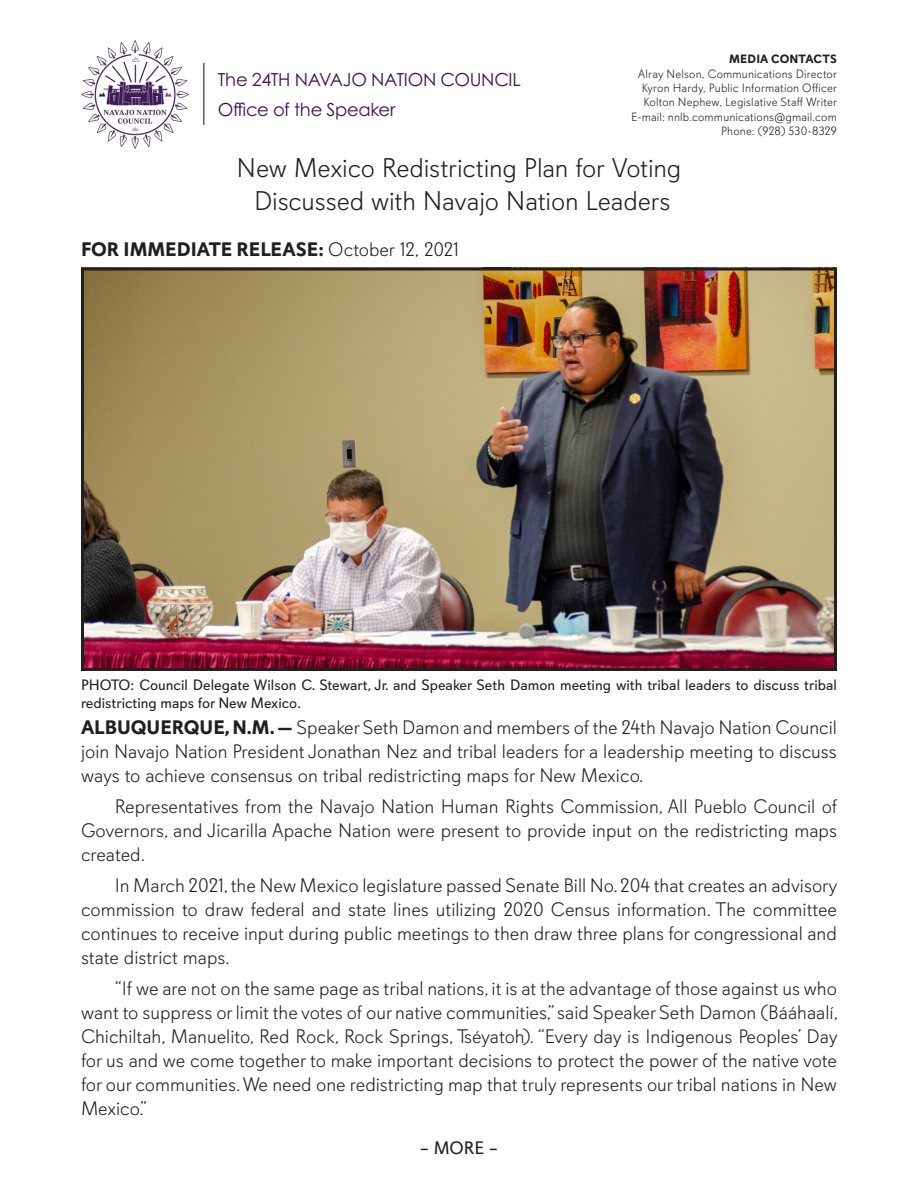
<style>
.page{position:relative;width:918px;height:1188px;background:#fff}
.page>*{position:absolute;margin:0;border:0;box-sizing:border-box;transform-origin:0 0}
.PR_Title{font:300 27px "Davis Sans";letter-spacing:-.005em;color:#231f20}
.Regular_PR_Paragraph{font:300 19.5px/24px "Davis Sans";color:#231f20;text-align:justify}
.PR_First_Paragraph{font:300 19.5px/24px "Davis Sans";color:#231f20;text-align:justify}
.t1{font:700 19.5px "Davis Sans";color:#231f20}
.t2{font:18px "Century Gothic Pro";letter-spacing:-.02em;color:#3d1655}
.t3{font:18px "Davis Sans";color:#231f20}
.t4{font:15px/18px "Davis Sans";color:#231f20}
.PR_Body_11_pt{font:300 12px "Davis Sans";letter-spacing:.015em;color:#231f20}
.PR_Body_11_pt-2{font:700 12px "Davis Sans";letter-spacing:.015em;color:#231f20}
.s1{font-weight:300}
.s2{font-weight:700}
</style>
<div class="page">
<img style="left:85px;top:272px;width:748px;height:395px">
<div style="left:81px;top:268px;width:756px;height:403px;border:3px solid #231f20"></div>
<hr style="left:203px;top:63px;width:1px;height:62px;background:#3d1655">
<img style="left:81px;top:40px;width:108px;height:108px">
<p class="t2" style="left:218px;top:68px;width:304px">The 24TH NAVAJO NATION COUNCIL</p>
<p class="t2" style="left:218px;top:98px;width:179px">Office of the Speaker</p>
<p class="PR_Body_11_pt-2" style="left:729px;top:52px;width:109px">MEDIA CONTACTS</p>
<p class="PR_Body_11_pt" style="left:638px;top:67px;width:200px">Alray Nelson, Communications Director</p>
<p class="PR_Body_11_pt" style="left:642px;top:81px;width:197px">Kyron Hardy, Public Information Officer</p>
<p class="PR_Body_11_pt" style="left:643px;top:96px;width:195px">Kolton Nephew, Legislative Staff Writer</p>
<p class="PR_Body_11_pt" style="left:631px;top:110px;width:207px">E-mail: nnlb.communications@gmail.com</p>
<p class="PR_Body_11_pt" style="left:721px;top:124px;width:117px">Phone: (928) 530-8329</p>
<p class="PR_Title" style="left:237px;top:153px;width:446px">New Mexico Redistricting Plan for Voting</p>
<p class="PR_Title" style="left:254px;top:186px;width:418px">Discussed with Navajo Nation Leaders</p>
<p class="t1" style="left:81px;top:238px;width:380px">FOR IMMEDIATE RELEASE: <span class="s1">October 12, 2021</span></p>
<p class="t4" style="left:81px;top:676px;width:758px">PHOTO: Council Delegate Wilson C. Stewart, Jr. and Speaker Seth Damon meeting with tribal leaders to discuss tribal redistricting maps for New Mexico.</p>
<p class="PR_First_Paragraph" style="left:81px;top:716px;width:758px"><span class="s2">ALBUQUERQUE, N.M. —</span> Speaker Seth Damon and members of the 24th Navajo Nation Council join Navajo Nation President Jonathan Nez and tribal leaders for a leadership meeting to discuss ways to achieve consensus on tribal redistricting maps for New Mexico.</p>
<p class="Regular_PR_Paragraph" style="left:81px;top:795px;width:758px;text-indent:34px">Representatives from the Navajo Nation Human Rights Commission, All Pueblo Council of Governors, and Jicarilla Apache Nation were present to provide input on the redistricting maps created.</p>
<p class="Regular_PR_Paragraph" style="left:81px;top:874px;width:758px;text-indent:34px">In March 2021, the New Mexico legislature passed Senate Bill No. 204 that creates an advisory commission to draw federal and state lines utilizing 2020 Census information. The committee continues to receive input during public meetings to then draw three plans for congressional and state district maps.</p>
<p class="Regular_PR_Paragraph" style="left:81px;top:976px;width:759px;text-indent:34px">“If we are not on the same page as tribal nations, it is at the advantage of those against us who want to suppress or limit the votes of our native communities,” said Speaker Seth Damon (Bááhaalí, Chichiltah, Manuelito, Red Rock, Rock Springs, Tséyatoh). “Every day is Indigenous Peoples’ Day for us and we come together to make important decisions to protect the power of the native vote for our communities. We need one redistricting map that truly represents our tribal nations in New Mexico.”</p>
<p class="t3" style="left:420px;top:1138px;width:80px">– MORE –</p>
</div>
